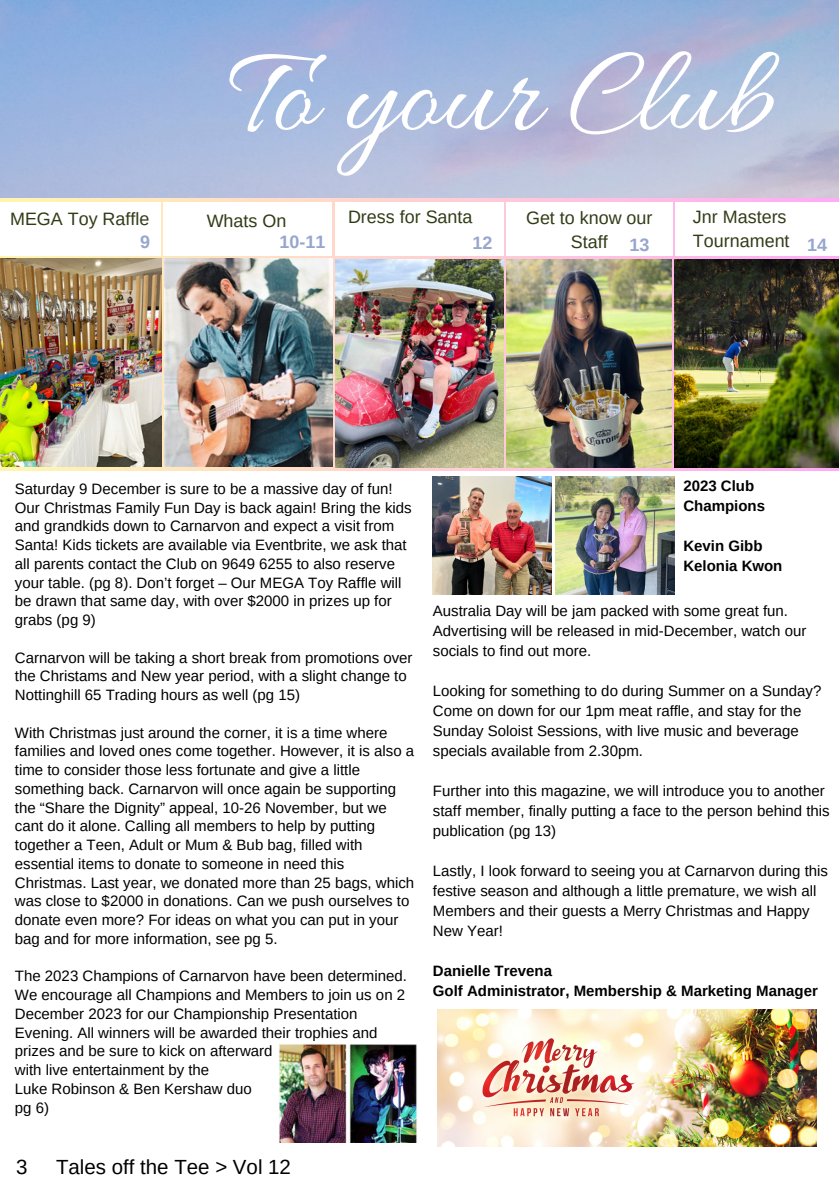
<style>
.page{position:relative;width:839px;height:1191px;background:#fff}
.page>*{position:absolute;margin:0;border:0;box-sizing:border-box;transform-origin:0 0}
.t1{font:128px "Allura";color:#fff}
.t2{font:20.4px "Arimo";color:#000}
.t3{font:18px/23.8px "Arimo";color:#303c16;text-align:center}
.t4{font:700 18px "Arimo";color:#97a6ce}
.t5{font:15px/18.8px "Arimo";color:#000}
.t6{font:700 15px/20px "Arimo";color:#000}
</style>
<div class="page">
<svg style="left:0;top:199px;width:838px;height:271px;background:#f5cecc"></svg>
<div style="left:0;top:202px;width:161px;height:53px;background:#fff"></div>
<div style="left:335px;top:202px;width:168px;height:53px;background:#fff"></div>
<div style="left:163px;top:202px;width:169px;height:53px;background:#fff"></div>
<div style="left:506px;top:202px;width:166px;height:53px;background:#fff"></div>
<img style="left:335px;top:259px;width:168px;height:209px">
<img style="left:0;top:258px;width:161px;height:209px">
<img style="left:507px;top:259px;width:165px;height:209px">
<img style="left:675px;top:259px;width:163px;height:209px">
<div style="left:675px;top:202px;width:163px;height:53px;background:#fff"></div>
<img style="left:164px;top:258px;width:168px;height:209px">
<img style="left:433px;top:476px;width:118px;height:119px">
<img style="left:556px;top:476px;width:118px;height:119px">
<img style="left:279px;top:1044px;width:139px;height:99px">
<img style="left:437px;top:1010px;width:379px;height:136px">
<p class="t1" style="left:228px;top:25px;width:546px">To your Club</p>
<p class="t3" style="left:348px;top:205px;width:126px">Dress for Santa</p>
<p class="t3" style="left:526px;top:206px;width:128px">Get to know our<br>Staff</p>
<p class="t3" style="left:693px;top:205px;width:98px;text-align:left">Jnr Masters<br>Tournament</p>
<p class="t3" style="left:10px;top:207px;width:141px">MEGA Toy Raffle</p>
<p class="t4" style="left:140px;top:231px;width:11px">9</p>
<p class="t4" style="left:279px;top:231px;width:47px">10-11</p>
<p class="t3" style="left:207px;top:209px;width:81px">Whats On</p>
<p class="t4" style="left:472px;top:233px;width:21px">12</p>
<p class="t4" style="left:629px;top:235px;width:21px">13</p>
<p class="t4" style="left:807px;top:235px;width:21px">14</p>
<p class="t5" style="left:15px;top:479px;width:398px">Saturday 9 December is sure to be a massive day of fun!<br>Our Christmas Family Fun Day is back again! Bring the kids and grandkids down to Carnarvon and expect a visit from Santa! Kids tickets are available via Eventbrite, we ask that all parents contact the Club on 9649 6255 to also reserve your table. (pg 8). Don’t forget – Our MEGA Toy Raffle will be drawn that same day, with over $2000 in prizes up for grabs (pg 9)</p>
<p class="t5" style="left:15px;top:648px;width:399px">Carnarvon will be taking a short break from promotions over the Christams and New year period, with a slight change to<br>Nottinghill 65 Trading hours as well (pg 15)</p>
<p class="t5" style="left:15px;top:723px;width:401px">With Christmas just around the corner, it is a time where families and loved ones come together. However, it is also a time to consider those less fortunate and give a little something back. Carnarvon will once again be supporting the “Share the Dignity” appeal, 10-26 November, but we cant do it alone. Calling all members to help by putting together a Teen, Adult or Mum &amp; Bub bag, filled with essential items to donate to someone in need this Christmas. Last year, we donated more than 25 bags, which was close to $2000 in donations. Can we push ourselves to donate even more? For ideas on what you can put in your bag and for more information, see pg 5.</p>
<p class="t5" style="left:15px;top:967px;width:393px">The 2023 Champions of Carnarvon have been determined.<br>We encourage all Champions and Members to join us on 2<br>December 2023 for our Championship Presentation Evening. All winners will be awarded their trophies and prizes and be sure to kick on afterward</p>
<p class="t5" style="left:15px;top:1061px;width:196px">with live entertainment by the</p>
<p class="t5" style="left:15px;top:1079px;width:238px">Luke Robinson &amp; Ben Kershaw duo</p>
<p class="t5" style="left:15px;top:1098px;width:36px">pg 6)</p>
<p class="t2" style="left:16px;top:1155px;width:13px">3</p>
<p class="t2" style="left:56px;top:1155px;width:236px">Tales off the Tee &gt; Vol 12</p>
<p class="t6" style="left:683px;top:476px;width:83px">2023 Club<br>Champions</p>
<p class="t6" style="left:683px;top:536px;width:81px">Kevin Gibb</p>
<p class="t6" style="left:683px;top:556px;width:101px">Kelonia Kwon</p>
<p class="t5" style="left:433px;top:601px;width:375px;line-height:20px">Australia Day will be jam packed with some great fun.<br>Advertising will be released in mid-December, watch our socials to find out more.</p>
<p class="t5" style="left:433px;top:681px;width:390px;line-height:20px">Looking for something to do during Summer on a Sunday?<br>Come on down for our 1pm meat raffle, and stay for the Sunday Soloist Sessions, with live music and beverage specials available from 2.30pm.</p>
<p class="t5" style="left:433px;top:781px;width:398px;line-height:20px">Further into this magazine, we will introduce you to another staff member, finally putting a face to the person behind this publication (pg 13)</p>
<p class="t5" style="left:433px;top:861px;width:396px;line-height:20px">Lastly, I look forward to seeing you at Carnarvon during this festive season and although a little premature, we wish all Members and their guests a Merry Christmas and Happy New Year!</p>
<p class="t6" style="left:433px;top:961px;width:121px">Danielle Trevena</p>
<p class="t6" style="left:433px;top:981px;width:386px">Golf Administrator, Membership &amp; Marketing Manager</p>
</div>
